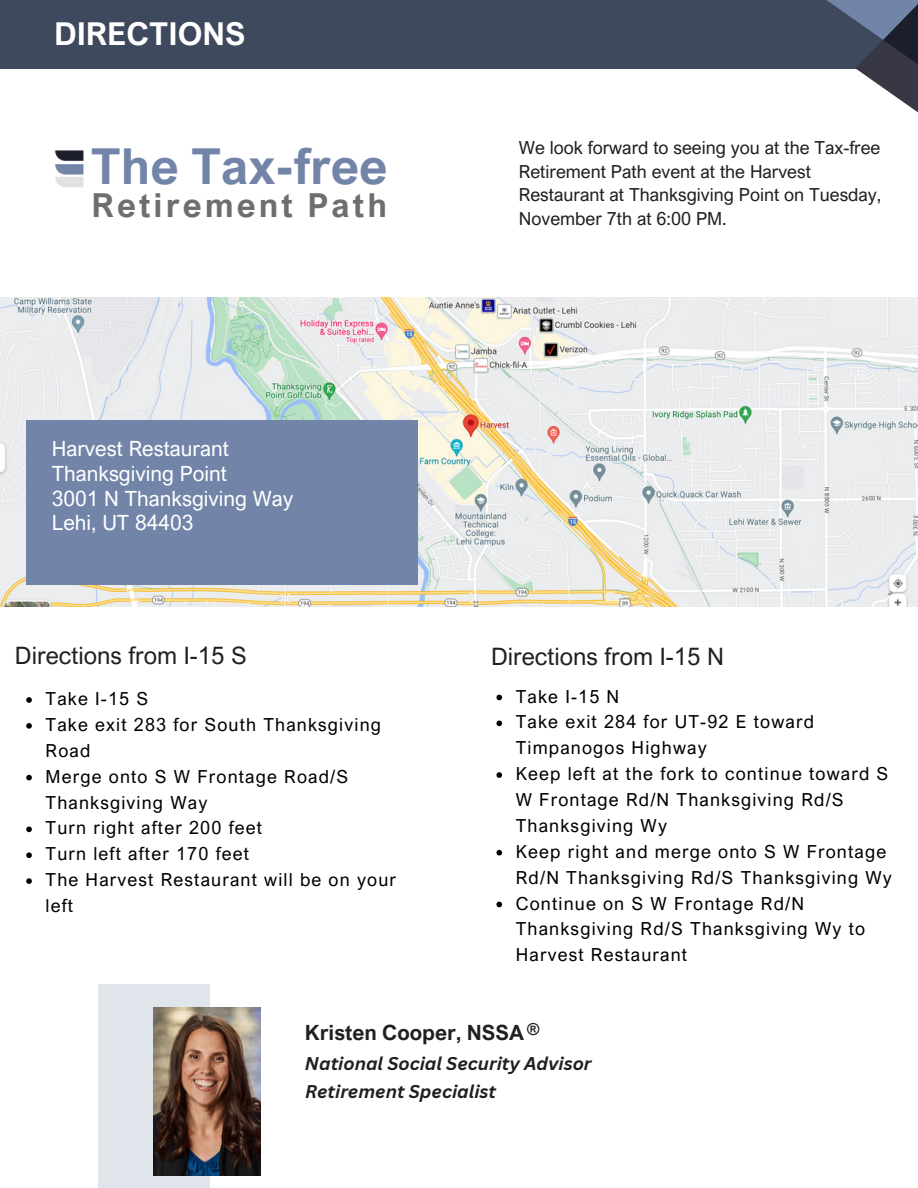
<style>
.page{position:relative;width:918px;height:1188px;background:#fff}
.page>*{position:absolute;margin:0;border:0;box-sizing:border-box;transform-origin:0 0}
.t1{font:700 49.65px "Arial Nova";color:#7284a8}
.t2{font:700 33px "Arial Nova";letter-spacing:.095em;color:#6d6e70}
.t3{font:700 31.5px "Arial Nova";color:#fff}
.t4{font:24px "Arial Nova";color:#231f20}
.t5{font:21px/24.8px "Arial Nova";color:#fff}
.t6{font:700 21px "Arial Nova";color:#231f20}
.t7{font:18px/25.8px "Arial Nova";letter-spacing:.065em;color:#000}
.t8{font:18px/23.7px "Arial Nova";color:#231f20}
.t9{font:italic 700 18px "Canva Sans";color:#231f20}
.t10{font:700 16.5px "Arial Nova";color:#231f20}
</style>
<div class="page">
<div style="left:0;top:0;width:918px;height:69px;background:#3f495d"></div>
<img style="left:0;top:297px;width:918px;height:310px">
<div style="left:26px;top:421px;width:391px;height:164px;background:#7284a8"></div>
<div style="left:98px;top:984px;width:112px;height:204px;background:#dfe5ea"></div>
<img style="left:153px;top:1008px;width:107px;height:167px">
<svg style="left:26px;top:697px;width:6px;height:6px"></svg>
<svg style="left:26px;top:723px;width:6px;height:6px"></svg>
<svg style="left:26px;top:775px;width:6px;height:5px"></svg>
<svg style="left:26px;top:827px;width:6px;height:5px"></svg>
<svg style="left:26px;top:852px;width:6px;height:6px"></svg>
<svg style="left:26px;top:878px;width:6px;height:6px"></svg>
<svg style="left:496px;top:695px;width:6px;height:5px"></svg>
<svg style="left:496px;top:721px;width:6px;height:5px"></svg>
<svg style="left:496px;top:772px;width:6px;height:6px"></svg>
<svg style="left:496px;top:850px;width:6px;height:6px"></svg>
<svg style="left:496px;top:902px;width:6px;height:5px"></svg>
<img style="left:54px;top:150px;width:30px;height:37px">
<svg style="left:827px;top:0;width:91px;height:113px"></svg>
<p class="t3" style="left:54px;top:14px;width:193px">DIRECTIONS</p>
<p class="t1" style="left:91px;top:136px;width:298px">The Tax-free</p>
<p class="t2" style="left:92px;top:184px;width:297px">Retirement Path</p>
<p class="t5" style="left:52px;top:436px;width:243px">Harvest Restaurant<br>Thanksgiving Point<br>3001 N Thanksgiving Way<br>Lehi, UT 84403</p>
<h6 class="t8" style="left:519px;top:135px;width:364px">We look forward to seeing you at the Tax-free Retirement Path event at the Harvest Restaurant at Thanksgiving Point on Tuesday, November 7th at 6:00 PM.</h6>
<h4 class="t4" style="left:15px;top:640px;width:233px">Directions from I-15 S</h4>
<h4 class="t4" style="left:491px;top:641px;width:235px">Directions from I-15 N</h4>
<p class="t7" style="left:46px;top:685px;width:104px">Take I-15 S</p>
<h1 class="t7" style="left:46px;top:711px;width:337px">Take exit 283 for South Thanksgiving<br>Road</h1>
<p class="t7" style="left:46px;top:763px;width:304px">Merge onto S W Frontage Road/S<br>Thanksgiving Way</p>
<h3 class="t7" style="left:46px;top:815px;width:218px">Turn right after 200 feet</h3>
<p class="t7" style="left:46px;top:841px;width:205px">Turn left after 170 feet</p>
<p class="t7" style="left:46px;top:866px;width:352px">The Harvest Restaurant will be on your left</p>
<p class="t7" style="left:516px;top:683px;width:105px">Take I-15 N</p>
<p class="t7" style="left:516px;top:709px;width:300px">Take exit 284 for UT-92 E toward<br>Timpanogos Highway</p>
<p class="t7" style="left:516px;top:760px;width:374px">Keep left at the fork to continue toward S<br>W Frontage Rd/N Thanksgiving Rd/S<br>Thanksgiving Wy</p>
<p class="t7" style="left:516px;top:838px;width:378px">Keep right and merge onto S W Frontage<br>Rd/N Thanksgiving Rd/S Thanksgiving Wy</p>
<p class="t7" style="left:516px;top:890px;width:351px">Continue on S W Frontage Rd/N<br>Thanksgiving Rd/S Thanksgiving Wy to<br>Harvest Restaurant</p>
<p class="t6" style="left:305px;top:1019px;width:221px">Kristen Cooper, NSSA</p>
<p class="t10" style="left:527px;top:1019px;width:14px">®</p>
<p class="t9" style="left:305px;top:1051px;width:288px">National Social Security Advisor</p>
<p class="t9" style="left:305px;top:1079px;width:193px">Retirement Specialist</p>
</div>
